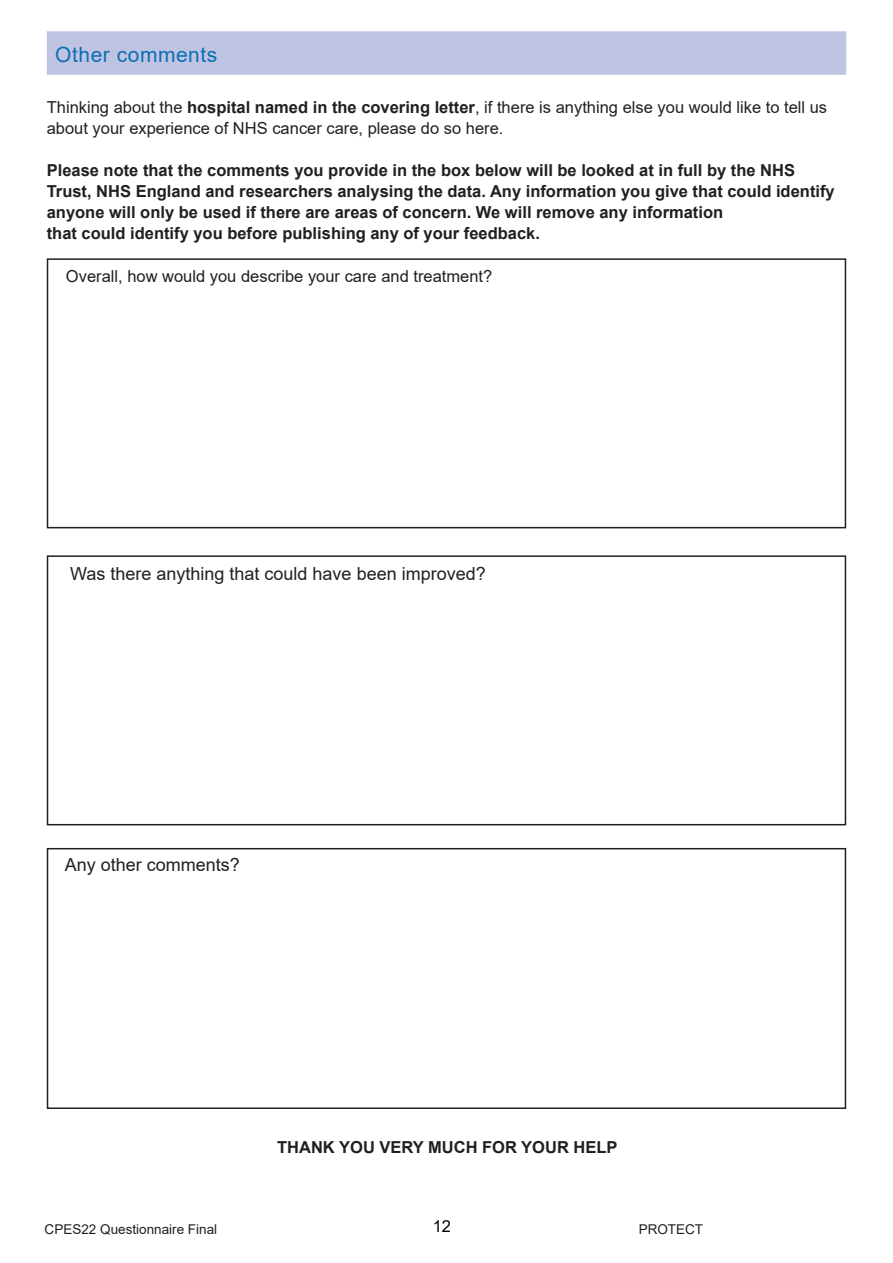
<style>
.page{position:relative;width:893px;height:1263px;background:#fff}
.page>*{position:absolute;margin:0;border:0;box-sizing:border-box;transform-origin:0 0}
.adult_a_head{font:21px "Arial";letter-spacing:.025em;color:#0d6fb6}
.t1{font:18px "Arial";color:#231f20}
.t2{font:700 16.5px/21px "Arial";color:#231f20}
.t3{font:16.5px/21px "Arial";color:#231f20}
.question_number{font:16.5px "Arial";color:#000}
.intro{font:13.5px "Arial";color:#231f20}
.s1{font-weight:700}
</style>
<div class="page">
<div style="left:47px;top:31px;width:799px;height:44px;background:#bfc4e2"></div>
<div style="left:47px;top:258px;width:799px;height:270px;border:2px solid #231f20"></div>
<div style="left:47px;top:555px;width:799px;height:270px;border:2px solid #231f20"></div>
<div style="left:47px;top:848px;width:799px;height:261px;border:2px solid #231f20"></div>
<p class="adult_a_head" style="left:55px;top:40px;width:164px">Other comments</p>
<p class="t3" style="left:47px;top:96px;width:782px">Thinking about the <span class="s1">hospital named in the covering letter</span>, if there is anything else you would like to tell us about your experience of NHS cancer care, please do so here.</p>
<p class="t2" style="left:47px;top:159px;width:789px">Please note that the comments you provide in the box below will be looked at in full by the NHS<br>Trust, NHS England and researchers analysing the data. Any information you give that could identify anyone will only be used if there are areas of concern. We will remove any information</p>
<p class="t2" style="left:47px;top:222px;width:495px">that could identify you before publishing any of your feedback.</p>
<p class="t3" style="left:66px;top:266px;width:428px">Overall, how would you describe your care and treatment?</p>
<p class="t1" style="left:70px;top:561px;width:417px">Was there anything that could have been improved?</p>
<p class="t1" style="left:65px;top:852px;width:177px">Any other comments?</p>
<p class="t2" style="left:277px;top:1136px;width:342px">THANK YOU VERY MUCH FOR YOUR HELP</p>
<p class="question_number" style="left:433px;top:1214px;width:20px">12</p>
<p class="intro" style="left:45px;top:1220px;width:174px">CPES22 Questionnaire Final</p>
<p class="intro" style="left:639px;top:1220px;width:66px">PROTECT</p>
</div>
